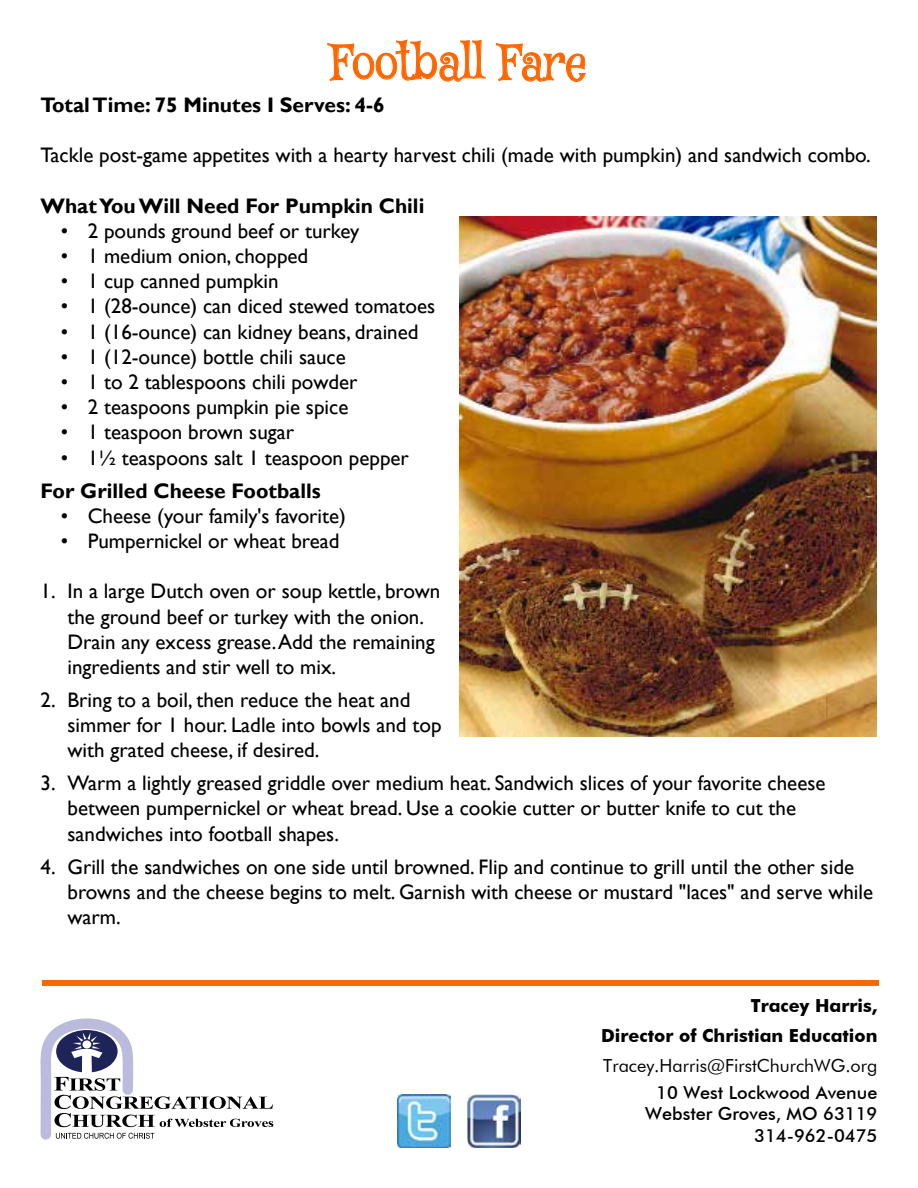
<style>
.page{position:relative;width:918px;height:1188px;background:#fff}
.page>*{position:absolute;margin:0;border:0;box-sizing:border-box;transform-origin:0 0}
.t1{font:48px "Mystery Quest";color:#f60}
.t2{font:21px/25.2px "Gill Sans";color:#000}
.t3{font:700 21px "Gill Sans";color:#000}
.t4{font:500 18px/21.6px "Futura BT";color:#000;text-align:right}
.t5{font:700 18px/30px "Futura BT";color:#000;text-align:right}
.t6{font:18px "Futura BT";color:#000}
</style>
<div class="page">
<img style="left:467px;top:1094px;width:53px;height:53px">
<img style="left:398px;top:1095px;width:53px;height:52px">
<svg style="left:40px;top:1018px;width:233px;height:122px"></svg>
<div style="left:42px;top:980px;width:837px;height:6px;background:#f60"></div>
<svg style="left:327px;top:39px;width:159px;height:43px"></svg>
<svg style="left:495px;top:43px;width:91px;height:39px"></svg>
<img style="left:459px;top:216px;width:417px;height:521px">
<h1 class="t1" style="left:331px;top:33px;width:258px">Football Fare</h1>
<p class="t3" style="left:40px;top:92px;width:346px">Total Time: 75 Minutes I Serves: 4-6</p>
<p class="t2" style="left:40px;top:143px;width:832px">Tackle post-game appetites with a hearty harvest chili (made with pumpkin) and sandwich combo.</p>
<p class="t3" style="left:40px;top:193px;width:385px">What You Will Need For Pumpkin Chili</p>
<p class="t2" style="left:61px;top:218px;width:300px">• 2 pounds ground beef or turkey</p>
<p class="t2" style="left:61px;top:244px;width:249px">• 1 medium onion, chopped</p>
<p class="t2" style="left:61px;top:269px;width:220px">• 1 cup canned pumpkin</p>
<p class="t2" style="left:61px;top:294px;width:376px">• 1 (28-ounce) can diced stewed tomatoes</p>
<p class="t2" style="left:61px;top:319px;width:359px">• 1 (16-ounce) can kidney beans, drained</p>
<p class="t2" style="left:61px;top:344px;width:287px">• 1 (12-ounce) bottle chili sauce</p>
<p class="t2" style="left:61px;top:370px;width:298px">• 1 to 2 tablespoons chili powder</p>
<p class="t2" style="left:61px;top:395px;width:289px">• 2 teaspoons pumpkin pie spice</p>
<p class="t2" style="left:61px;top:420px;width:235px">• 1 teaspoon brown sugar</p>
<p class="t2" style="left:61px;top:445px;width:350px">• 1½ teaspoons salt 1 teaspoon pepper</p>
<p class="t3" style="left:40px;top:478px;width:282px">For Grilled Cheese Footballs</p>
<p class="t2" style="left:61px;top:503px;width:287px">• Cheese (your family's favorite)</p>
<p class="t2" style="left:61px;top:529px;width:280px">• Pumpernickel or wheat bread</p>
<p class="t2" style="left:68px;top:579px;width:374px;text-indent:-27px">1. In a large Dutch oven or soup kettle, brown the ground beef or turkey with the onion.<br>Drain any excess grease. Add the remaining ingredients and stir well to mix.</p>
<p class="t2" style="left:68px;top:688px;width:376px;text-indent:-27px">2. Bring to a boil, then reduce the heat and simmer for 1 hour. Ladle into bowls and top with grated cheese, if desired.</p>
<p class="t2" style="left:68px;top:771px;width:760px;text-indent:-27px">3. Warm a lightly greased griddle over medium heat. Sandwich slices of your favorite cheese between pumpernickel or wheat bread. Use a cookie cutter or butter knife to cut the sandwiches into football shapes.</p>
<p class="t2" style="left:68px;top:854px;width:807px;text-indent:-27px">4. Grill the sandwiches on one side until browned. Flip and continue to grill until the other side browns and the cheese begins to melt. Garnish with cheese or mustard "laces" and serve while warm.</p>
<p class="t5" style="left:601px;top:990px;width:278px">Tracey Harris,<br>Director of Christian Education</p>
<p class="t6" style="left:603px;top:1054px;width:276px">Tracey.Harris@FirstChurchWG.org</p>
<p class="t4" style="left:645px;top:1081px;width:234px">10 West Lockwood Avenue<br>Webster Groves, MO 63119<br>314-962-0475</p>
</div>
